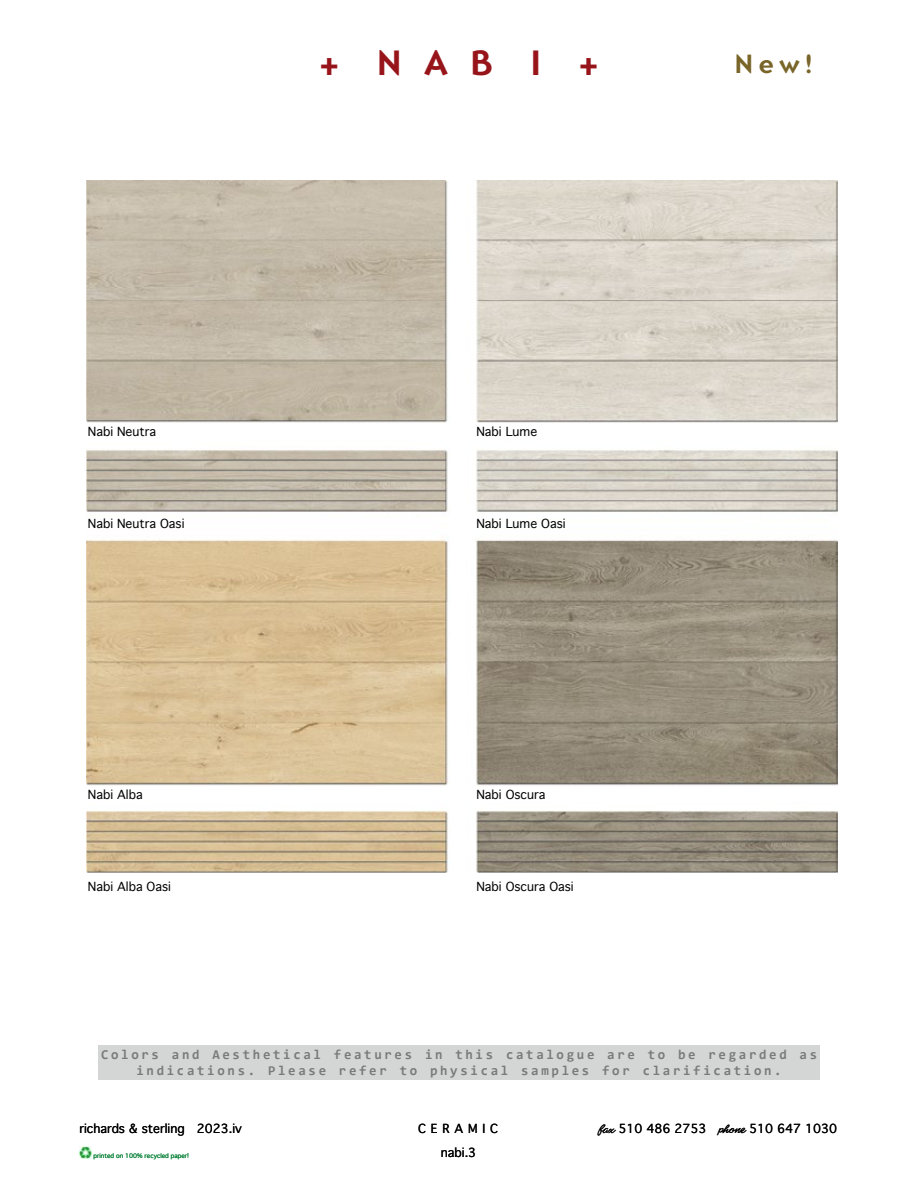
<style>
.page{position:relative;width:918px;height:1188px;background:#fff}
.page>*{position:absolute;margin:0;border:0;box-sizing:border-box;transform-origin:0 0}
.t1{font:700 36px "Ottomat OT";color:#97151a}
.t2{font:700 27px "Ottomat OT";color:#796529}
.t3{font:700 13.5px/16.2px "Consolas";letter-spacing:.2em;color:#797a79;text-align:center}
.t4{font:12px "Geneva";color:#000}
.t5{font:12px "Geneva";letter-spacing:.4em;color:#000}
.t6{font:6px "Geneva";color:#007e31}
.s1{font-family:"CC Matinee Idol"}
</style>
<div class="page">
<img style="left:86px;top:181px;width:751px;height:691px">
<svg style="left:79px;top:1146px;width:12px;height:13px"></svg>
<div style="left:98px;top:1045px;width:722px;height:34px;background:#d4d5d5"></div>
<h1 class="t1" style="left:319px;top:40px;width:281px">+ N A B I +</h1>
<h2 class="t2" style="left:735px;top:47px;width:80px">New!</h2>
<p class="t4" style="left:88px;top:425px;width:70px">Nabi Neutra</p>
<p class="t4" style="left:476px;top:425px;width:62px">Nabi Lume</p>
<p class="t4" style="left:88px;top:517px;width:98px">Nabi Neutra Oasi</p>
<p class="t4" style="left:476px;top:517px;width:91px">Nabi Lume Oasi</p>
<p class="t4" style="left:88px;top:788px;width:56px">Nabi Alba</p>
<p class="t4" style="left:476px;top:788px;width:70px">Nabi Oscura</p>
<p class="t4" style="left:88px;top:880px;width:85px">Nabi Alba Oasi</p>
<p class="t4" style="left:476px;top:880px;width:99px">Nabi Oscura Oasi</p>
<p class="t3" style="left:101px;top:1046px;width:718px">Colors and Aesthetical features in this catalogue are to be regarded as indications. Please refer to physical samples for clarification.</p>
<p class="t4" style="left:79px;top:1122px;width:164px">richards &amp; sterling 2023.iv</p>
<p class="t5" style="left:418px;top:1122px;width:81px">CERAMIC</p>
<p class="t4" style="left:598px;top:1122px;width:240px"><span class="s1">fax</span> 510 486 2753 <span class="s1">phone</span> 510 647 1030</p>
<p class="t6" style="left:94px;top:1153px;width:97px">printed on 100% recycled paper!</p>
<p class="t4" style="left:441px;top:1146px;width:37px">nabi.3</p>
</div>
